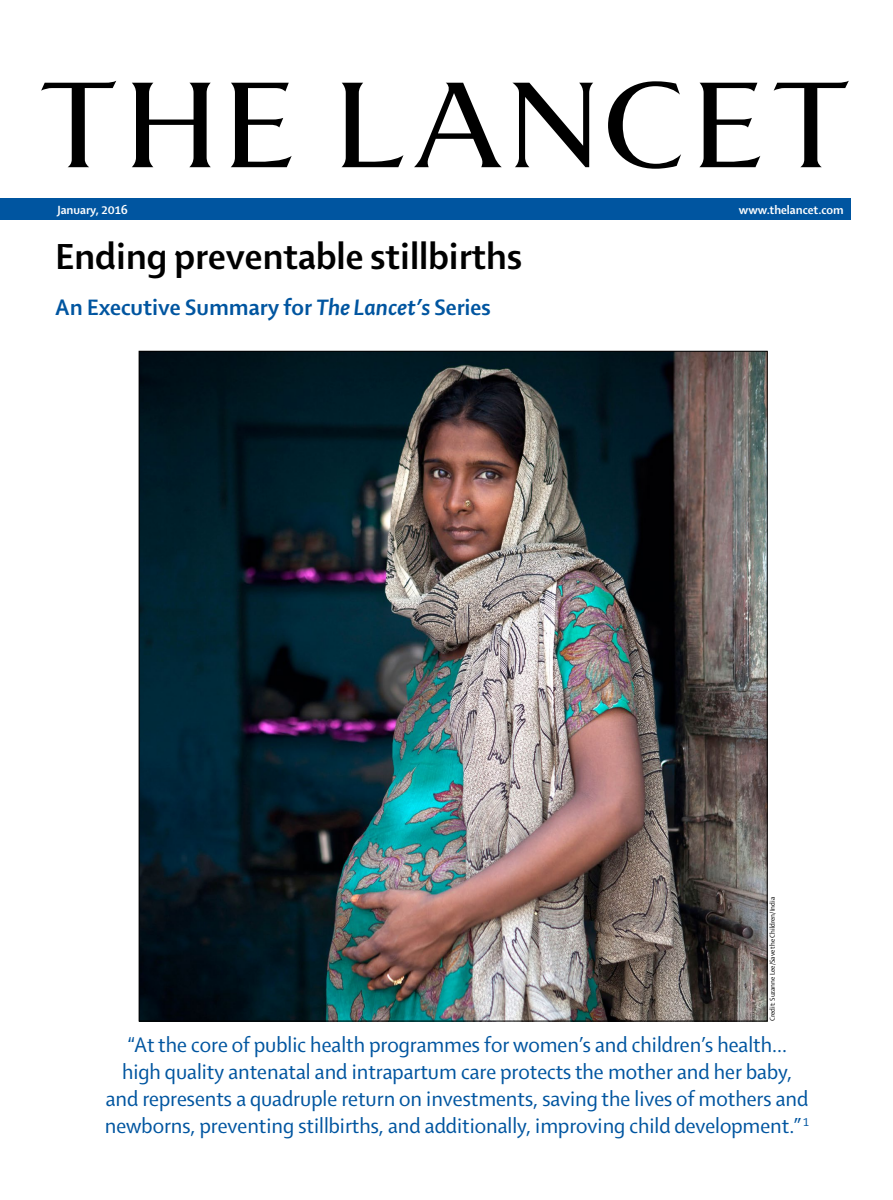
<style>
.page{position:relative;width:893px;height:1200px;background:#fff}
.page>*{position:absolute;margin:0;border:0;box-sizing:border-box;transform-origin:0 0}
.t1{font:700 39px "Shaker 2 Lancet";color:#000}
.t2{font:700 24px "Shaker 2 Lancet";color:#0055a0}
.t3{font:22.5px/27px "Shaker 2 Lancet";color:#0055a0;text-align:center}
.t4{font:700 12.75px "Shaker 2 Lancet";color:#fff}
.t5{font:7.5px "Shaker 2 Lancet";color:#000}
.s1{font-style:italic}
</style>
<div class="page">
<svg style="left:132px;top:83px;width:79px;height:84px"></svg>
<svg style="left:231px;top:83px;width:61px;height:84px"></svg>
<svg style="left:699px;top:83px;width:61px;height:84px"></svg>
<svg style="left:342px;top:83px;width:61px;height:84px"></svg>
<svg style="left:414px;top:83px;width:88px;height:84px"></svg>
<svg style="left:513px;top:83px;width:80px;height:84px"></svg>
<svg style="left:608px;top:81px;width:73px;height:88px"></svg>
<svg style="left:41px;top:81px;width:75px;height:86px"></svg>
<svg style="left:774px;top:81px;width:75px;height:86px"></svg>
<div style="left:0;top:199px;width:850px;height:21px;background:#0055a0"></div>
<img style="left:141px;top:353px;width:624px;height:665px">
<p class="t4" style="left:57px;top:201px;width:72px">January, 2016</p>
<p class="t4" style="left:739px;top:201px;width:106px">www.thelancet.com</p>
<h1 class="t1" style="left:55px;top:231px;width:468px">Ending preventable stillbirths</h1>
<p class="t2" style="left:55px;top:291px;width:437px">An Executive Summary for <span class="s1">The Lancet’s</span> Series</p>
<p class="t5" style="left:767px;top:1020px;width:126px;rotate:-90deg">Credit: Suzanne Lee/Save the Children/India</p>
<p class="t3" style="left:105px;top:1030px;width:706px">“At the core of public health programmes for women’s and children’s health... high quality antenatal and intrapartum care protects the mother and her baby, and represents a quadruple return on investments, saving the lives of mothers and newborns, preventing stillbirths, and additionally, improving child development.” <sup>1</sup></p>
</div>
